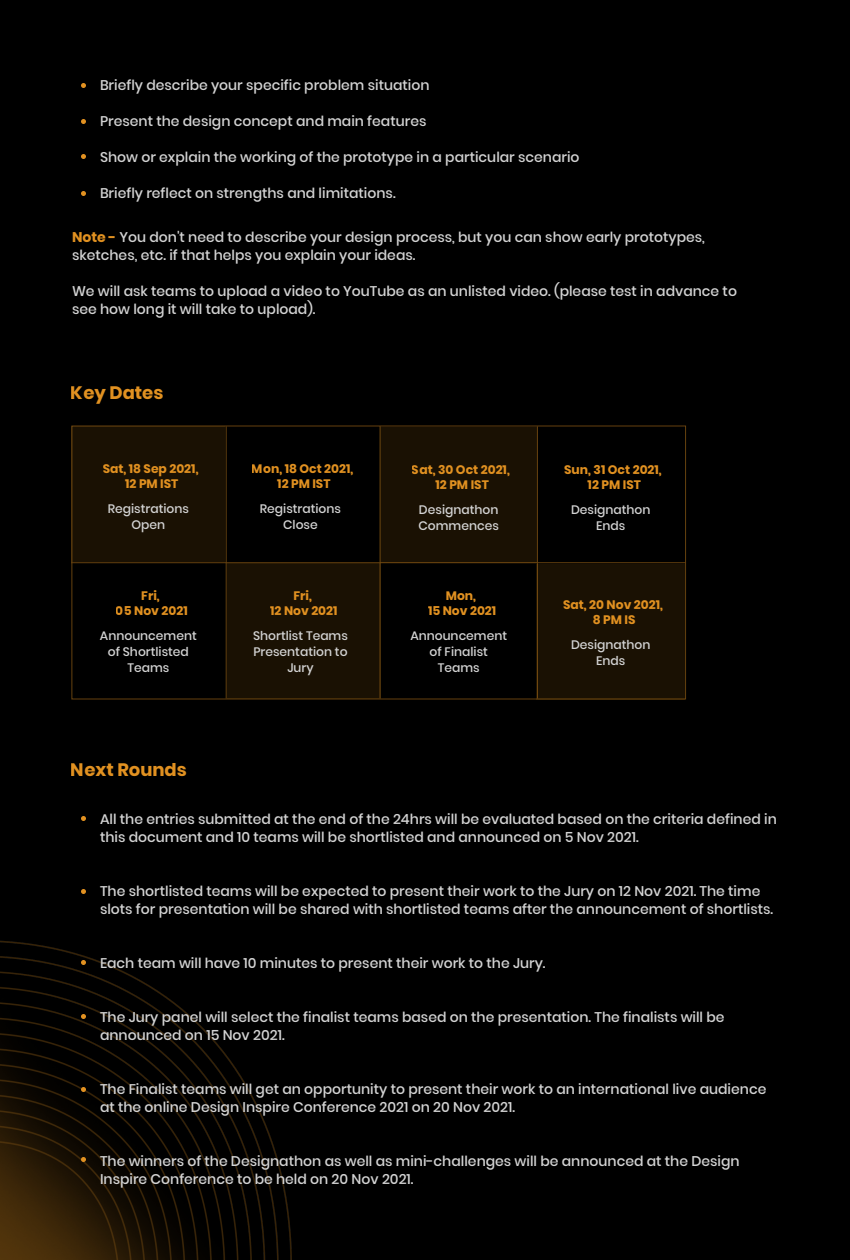
<style>
.page{position:relative;width:850px;height:1260px;background:#000}
.page>*{position:absolute;margin:0;border:0;box-sizing:border-box;transform-origin:0 0}
.t1{font:700 18px "Poppins";color:#e19121}
.t2{font:500 14px/18px "Poppins";color:#d3d3d3}
.t3{font:500 12.3px/15.8px "Poppins";color:#d3d3d3;text-align:center}
.t4{font:700 12.3px/14.8px "Poppins";color:#e19121;text-align:center}
.s1{font-weight:700;color:#e19121}
</style>
<div class="page">
<div style="left:72px;top:426px;width:154px;height:136px;background:#1a1103"></div>
<div style="left:380px;top:427px;width:157px;height:136px;background:#1a1103"></div>
<div style="left:228px;top:564px;width:154px;height:136px;background:#1a1103"></div>
<div style="left:536px;top:564px;width:149px;height:136px;background:#1a1103"></div>
<svg style="left:81px;top:83px;width:5px;height:5px"></svg>
<svg style="left:81px;top:119px;width:5px;height:5px"></svg>
<svg style="left:81px;top:154px;width:5px;height:5px"></svg>
<svg style="left:81px;top:191px;width:5px;height:5px"></svg>
<img style="left:0;top:940px;width:292px;height:320px">
<hr style="left:380px;top:426px;width:1px;height:272px;background:#e19121">
<hr style="left:226px;top:426px;width:1px;height:273px;background:#e19121">
<hr style="left:71px;top:562px;width:615px;height:1px;background:#e19121">
<hr style="left:537px;top:426px;width:1px;height:273px;background:#e19121">
<svg style="left:81px;top:816px;width:5px;height:5px"></svg>
<svg style="left:81px;top:889px;width:5px;height:5px"></svg>
<svg style="left:81px;top:960px;width:5px;height:5px"></svg>
<svg style="left:81px;top:1014px;width:5px;height:5px"></svg>
<svg style="left:81px;top:1087px;width:5px;height:5px"></svg>
<svg style="left:81px;top:1157px;width:5px;height:5px"></svg>
<p class="t2" style="left:100px;top:76px;width:331px">Briefly describe your specific problem situation</p>
<p class="t2" style="left:100px;top:112px;width:328px">Present the design concept and main features</p>
<p class="t2" style="left:100px;top:148px;width:481px">Show or explain the working of the prototype in a particular scenario</p>
<p class="t2" style="left:100px;top:184px;width:297px">Briefly reflect on strengths and limitations.</p>
<p class="t2" style="left:72px;top:228px;width:634px"><span class="s1">Note -</span> You don't need to describe your design process, but you can show early prototypes, sketches, etc. if that helps you explain your ideas.</p>
<p class="t2" style="left:72px;top:282px;width:666px">We will ask teams to upload a video to YouTube as an unlisted video. (please test in advance to see how long it will take to upload).</p>
<p class="t1" style="left:71px;top:383px;width:94px">Key Dates</p>
<p class="t4" style="left:103px;top:461px;width:98px">Sat, 18 Sep 2021,<br>12 PM IST</p>
<p class="t3" style="left:108px;top:501px;width:83px">Registrations<br>Open</p>
<p class="t4" style="left:116px;top:589px;width:73px">Fri,<br>05 Nov 2021</p>
<p class="t3" style="left:100px;top:628px;width:98px">Announcement of Shortlisted<br>Teams</p>
<p class="t4" style="left:252px;top:461px;width:103px">Mon, 18 Oct 2021,<br>12 PM IST</p>
<p class="t3" style="left:260px;top:501px;width:83px">Registrations<br>Close</p>
<p class="t4" style="left:270px;top:589px;width:69px">Fri,<br>12 Nov 2021</p>
<p class="t3" style="left:253px;top:628px;width:96px">Shortlist Teams<br>Presentation to<br>Jury</p>
<p class="t4" style="left:412px;top:462px;width:100px">Sat, 30 Oct 2021,<br>12 PM IST</p>
<p class="t3" style="left:419px;top:502px;width:82px;text-align:left">Designathon<br>Commences</p>
<p class="t4" style="left:428px;top:589px;width:70px">Mon,<br>15 Nov 2021</p>
<p class="t3" style="left:410px;top:628px;width:98px">Announcement of Finalist<br>Teams</p>
<p class="t4" style="left:564px;top:462px;width:99px">Sun, 31 Oct 2021,<br>12 PM IST</p>
<p class="t3" style="left:571px;top:502px;width:81px">Designathon<br>Ends</p>
<p class="t4" style="left:563px;top:598px;width:102px">Sat, 20 Nov 2021,<br>8 PM IS</p>
<p class="t3" style="left:571px;top:637px;width:81px">Designathon<br>Ends</p>
<p class="t1" style="left:71px;top:760px;width:117px">Next Rounds</p>
<p class="t2" style="left:100px;top:810px;width:678px">All the entries submitted at the end of the 24hrs will be evaluated based on the criteria defined in this document and 10 teams will be shortlisted and announced on 5 Nov 2021.</p>
<p class="t2" style="left:100px;top:882px;width:675px">The shortlisted teams will be expected to present their work to the Jury on 12 Nov 2021. The time slots for presentation will be shared with shortlisted teams after the announcement of shortlists.</p>
<p class="t2" style="left:100px;top:954px;width:447px">Each team will have 10 minutes to present their work to the Jury.</p>
<p class="t2" style="left:100px;top:1008px;width:626px">The Jury panel will select the finalist teams based on the presentation. The finalists will be announced on 15 Nov 2021.</p>
<p class="t2" style="left:100px;top:1080px;width:668px">The Finalist teams will get an opportunity to present their work to an international live audience at the online Design Inspire Conference 2021 on 20 Nov 2021.</p>
<p class="t2" style="left:100px;top:1152px;width:641px">The winners of the Designathon as well as mini-challenges will be announced at the Design<br>Inspire Conference to be held on 20 Nov 2021.</p>
</div>
